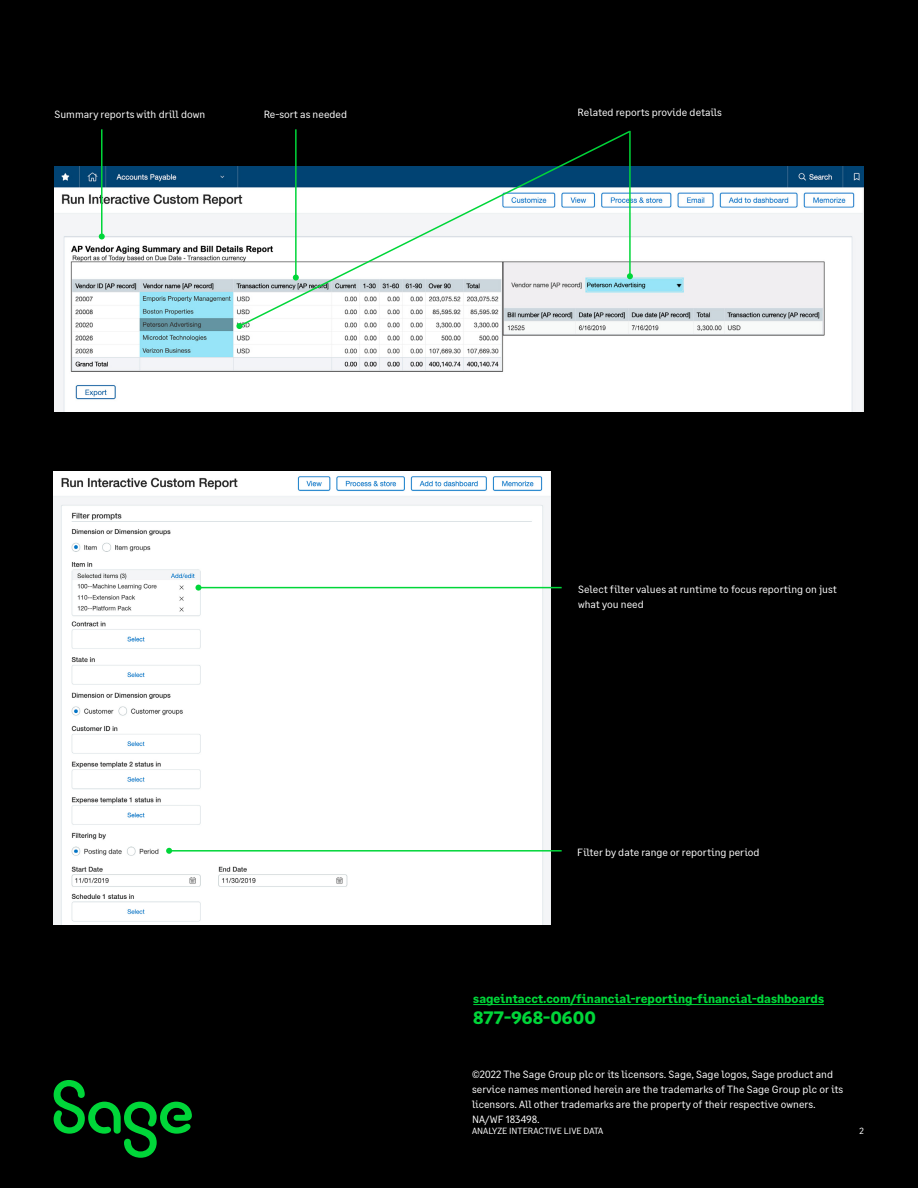
<style>
.page{position:relative;width:918px;height:1188px;background:#000}
.page>*{position:absolute;margin:0;border:0;box-sizing:border-box;transform-origin:0 0}
.Document_Label{font:700 18px "Sage Text";color:#00d639}
.Document_Label-2{font:700 12px "Sage Text";color:#00d639}
.Heading_2{font:10.5px/15px "Sage Text";color:#fff}
.t1{font:9px "Sage Text";color:#fff}
</style>
<div class="page">
<hr style="left:473px;top:1004px;width:351px;height:1px;background:#00d639">
<img style="left:54px;top:167px;width:810px;height:244px">
<svg style="left:237px;top:130px;width:395px;height:198px"></svg>
<svg style="left:236px;top:323px;width:7px;height:6px"></svg>
<hr style="left:295px;top:129px;width:2px;height:149px;background:#00d639">
<svg style="left:293px;top:275px;width:6px;height:6px"></svg>
<hr style="left:101px;top:129px;width:2px;height:107px;background:#00d639">
<svg style="left:99px;top:233px;width:6px;height:6px"></svg>
<img style="left:53px;top:472px;width:497px;height:452px">
<hr style="left:198px;top:587px;width:364px;height:1px;background:#00d639">
<svg style="left:195px;top:585px;width:6px;height:6px"></svg>
<hr style="left:169px;top:850px;width:393px;height:2px;background:#00d639">
<svg style="left:166px;top:848px;width:6px;height:6px"></svg>
<svg style="left:54px;top:1080px;width:138px;height:78px"></svg>
<p class="Heading_2" style="left:54px;top:107px;width:152px">Summary reports with drill down</p>
<p class="Heading_2" style="left:264px;top:107px;width:85px">Re-sort as needed</p>
<p class="Heading_2" style="left:578px;top:105px;width:146px">Related reports provide details</p>
<p class="Heading_2" style="left:578px;top:582px;width:260px">Select filter values at runtime to focus reporting on just</p>
<p class="Heading_2" style="left:578px;top:597px;width:67px">what you need</p>
<p class="Heading_2" style="left:577px;top:845px;width:184px">Filter by date range or reporting period</p>
<p class="Document_Label-2" style="left:473px;top:991px;width:352px">sageintacct.com/financial-reporting-financial-dashboards</p>
<p class="Document_Label" style="left:473px;top:1006px;width:124px">877-968-0600</p>
<p class="Heading_2" style="left:472px;top:1067px;width:373px">©2022 The Sage Group plc or its licensors. Sage, Sage logos, Sage product and service names mentioned herein are the trademarks of The Sage Group plc or its licensors. All other trademarks are the property of their respective owners.</p>
<p class="Heading_2" style="left:472px;top:1112px;width:69px">NA/WF 183498.</p>
<p class="t1" style="left:472px;top:1125px;width:133px">ANALYZE INTERACTIVE LIVE DATA</p>
<p class="t1" style="left:860px;top:1125px;width:6px">2</p>
</div>
